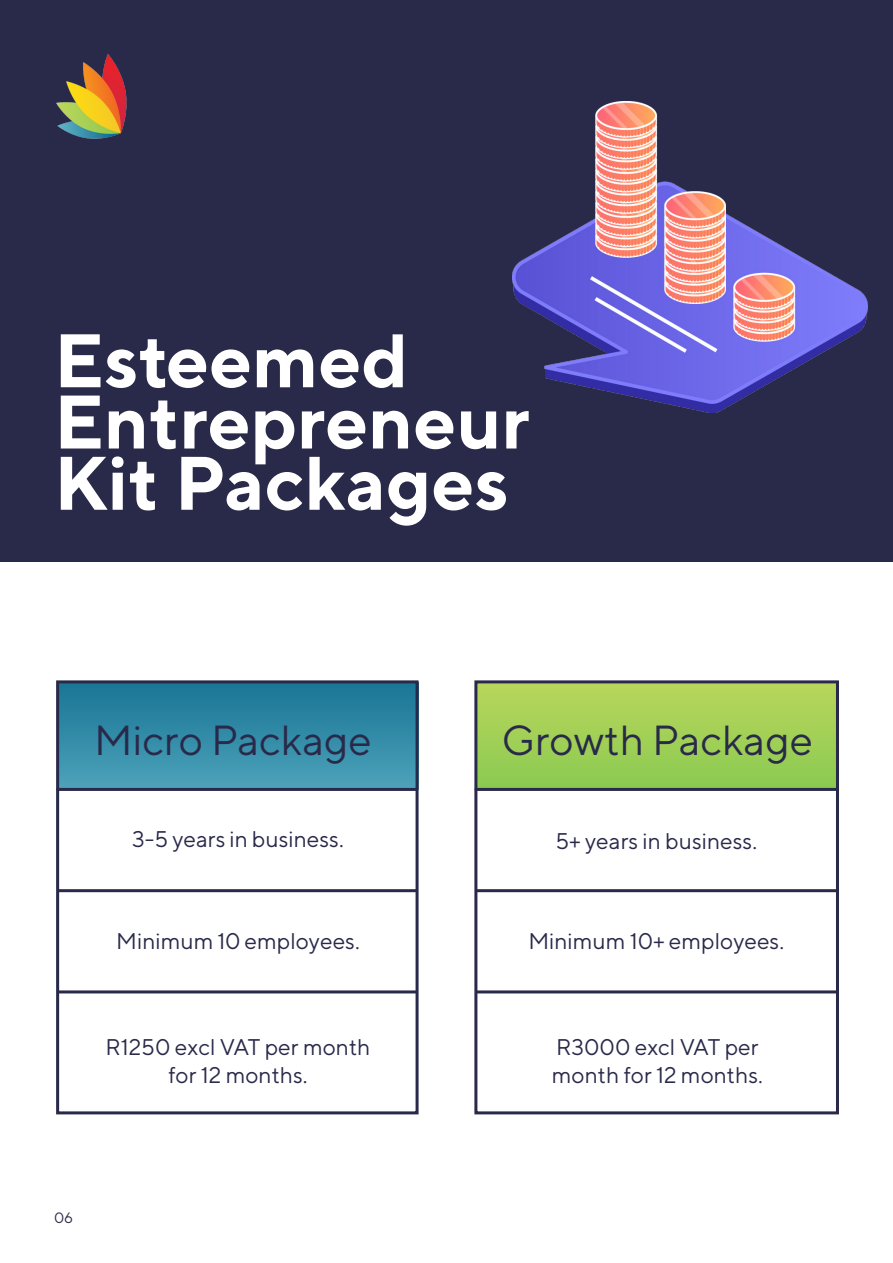
<style>
.page{position:relative;width:893px;height:1263px;background:#fff}
.page>*{position:absolute;margin:0;border:0;box-sizing:border-box;transform-origin:0 0}
.t1{font:700 75.6px/61.2px "TT Norms";color:#fff}
.t2{font:42px "TT Norms";color:#29294a}
.t3{font:22.65px/28.5px "TT Norms";color:#29294a;text-align:center}
.t4{font:15px "TT Norms";color:#29294a}
</style>
<div class="page">
<div style="left:0;top:0;width:893px;height:561px;background:#29294a"></div>
<img style="left:512px;top:101px;width:355px;height:311px">
<div style="left:476px;top:682px;width:363px;height:107px;background:linear-gradient(to bottom,#b9d55b,#8bca51)"></div>
<div style="left:57px;top:682px;width:362px;height:107px;background:linear-gradient(to bottom,#187495,#4da2ba)"></div>
<div style="left:474px;top:680px;width:365px;height:434px;border:3px solid #29294a"></div>
<div style="left:56px;top:680px;width:363px;height:434px;border:3px solid #29294a"></div>
<hr style="left:475px;top:788px;width:363px;height:3px;background:#29294a">
<hr style="left:56px;top:788px;width:361px;height:3px;background:#29294a">
<hr style="left:476px;top:889px;width:360px;height:3px;background:#29294a">
<hr style="left:58px;top:889px;width:358px;height:3px;background:#29294a">
<hr style="left:476px;top:990px;width:360px;height:3px;background:#29294a">
<hr style="left:58px;top:990px;width:358px;height:3px;background:#29294a">
<img style="left:56px;top:54px;width:71px;height:85px">
<p class="t1" style="left:54px;top:328px;width:477px">Esteemed<br>Entrepreneur</p>
<p class="t1" style="left:54px;top:451px;width:456px">Kit Packages</p>
<p class="t2" style="left:94px;top:714px;width:279px">Micro Package</p>
<p class="t2" style="left:502px;top:714px;width:313px">Growth Package</p>
<p class="t3" style="left:132px;top:825px;width:213px">3-5 years in business.</p>
<p class="t3" style="left:555px;top:826px;width:203px">5+ years in business.</p>
<p class="t3" style="left:116px;top:926px;width:245px">Minimum 10 employees.</p>
<p class="t3" style="left:528px;top:926px;width:257px">Minimum 10+ employees.</p>
<p class="t3" style="left:106px;top:1032px;width:266px">R1250 excl VAT per month for 12 months.</p>
<p class="t3" style="left:552px;top:1032px;width:213px;text-align:left">R3000 excl VAT per month for 12 months.</p>
<p class="t4" style="left:54px;top:1209px;width:21px">06</p>
</div>
